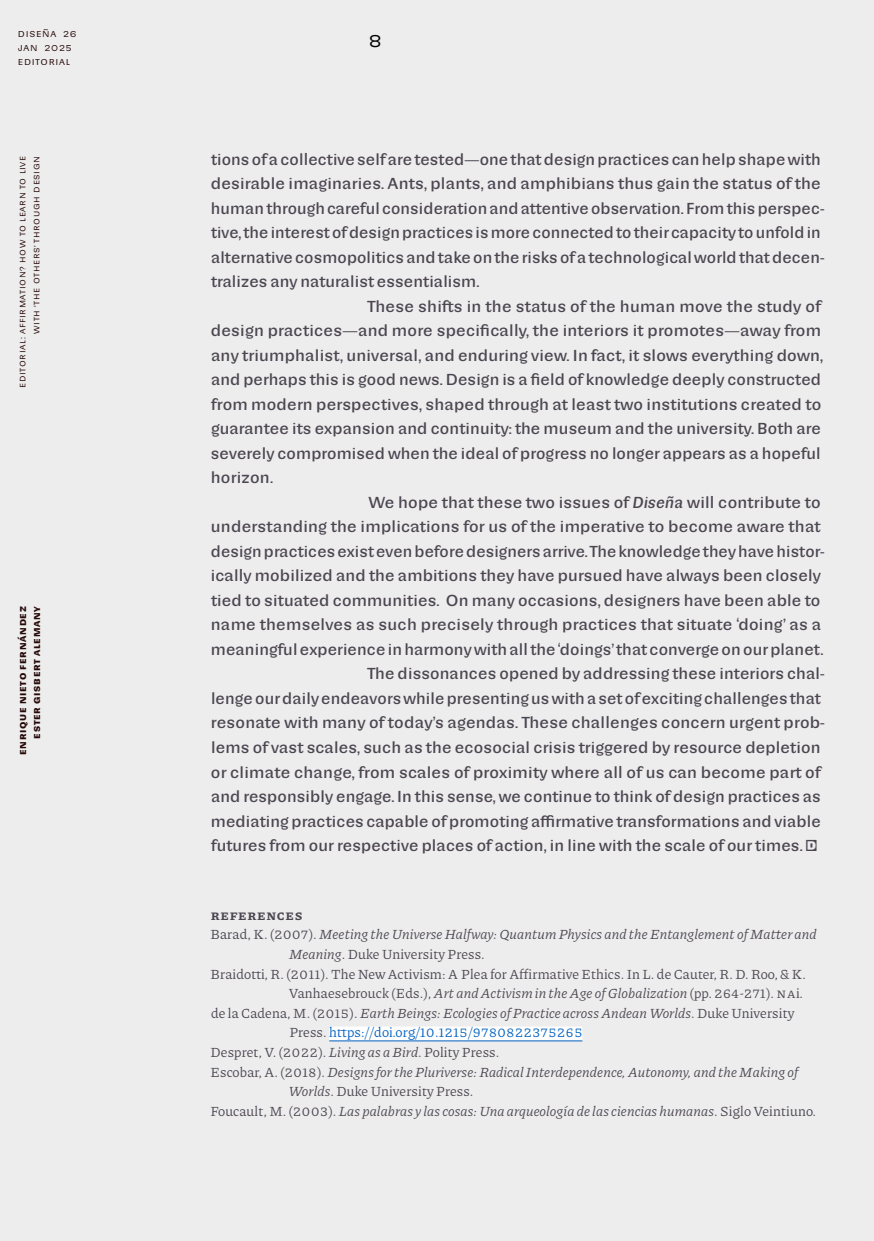
<style>
.page{position:relative;width:874px;height:1241px;background:#fff}
.page>*{position:absolute;margin:0;border:0;box-sizing:border-box;transform-origin:0 0}
.t1{font:21px "Sudamerican Grotesk QF";color:#000}
.t2{font:15.05px "Sudamerican Grotesk QF";letter-spacing:.01em;color:#4c4651}
.t3{font:italic 14px "Piazzolla";letter-spacing:.01em;color:#4c4651}
.t4{font:14px "Piazzolla";letter-spacing:.01em;color:#4c4651}
.t5{font:14px "Piazzolla";letter-spacing:.05em;color:#0563c1}
.t6{font:700 14px "Piazzolla";letter-spacing:.05em;color:#4c4651}
.t7{font:600 10.5px/14px "Sudamerican Grotesk QF";letter-spacing:.07em;color:#260808;text-align:right}
.t8{font:10.5px/14px "Sudamerican Grotesk QF";letter-spacing:.07em;color:#260808}
.t9{font:9.62px/14px "Sudamerican Grotesk QF";letter-spacing:.07em;color:#260808;text-align:right}
.s1{font-style:italic}
.s2{font-style:normal}
.s3{color:#4c4651}
</style>
<div class="page">
<div style="left:0;top:0;width:873px;height:1240px;background:#ededed"></div>
<div style="left:329px;top:1026px;width:253px;height:14px;background:#fff"></div>
<hr style="left:329px;top:1040px;width:253px;height:1px;background:#0563c1">
<p class="t8" style="left:18px;top:25px;width:60px">Diseña 26<br>Jan 2025<br>Ed itorial</p>
<p class="t9" style="left:15px;top:388px;width:233px;rotate:-90deg">Editorial: Affirmation? How to Learn to Live with ‘The Othe rs’ Through Design</p>
<p class="t7" style="left:15px;top:755px;width:151px;rotate:-90deg">Enrique Nieto Fernández<br>Ester Gisbert Alemany</p>
<h1 class="t1" style="left:368px;top:23px;width:14px">8</h1>
<p class="t2" style="left:211px;top:147px;width:611px">tions of a collective self are tested―one that design practices can help shape with</p>
<p class="t2" style="left:211px;top:172px;width:611px">desirable imaginaries. Ants, plants, and amphibians thus gain the status of the</p>
<p class="t2" style="left:211px;top:196px;width:615px">human through careful consideration and attentive observation. From this perspec-</p>
<p class="t2" style="left:211px;top:221px;width:611px">tive, the interest of design practices is more connected to their capacity to unfold in</p>
<p class="t2" style="left:211px;top:245px;width:614px">alternative cosmopolitics and take on the risks of a technological world that decen-</p>
<p class="t2" style="left:211px;top:270px;width:270px">tralizes any naturalist essentialism.</p>
<p class="t2" style="left:367px;top:294px;width:454px">These shifts in the status of the human move the study of</p>
<p class="t2" style="left:211px;top:319px;width:611px">design practices―and more specifically, the interiors it promotes―away from</p>
<p class="t2" style="left:211px;top:343px;width:613px">any triumphalist, universal, and enduring view. In fact, it slows everything down,</p>
<p class="t2" style="left:211px;top:368px;width:611px">and perhaps this is good news. Design is a field of knowledge deeply constructed</p>
<p class="t2" style="left:211px;top:392px;width:611px">from modern perspectives, shaped through at least two institutions created to</p>
<p class="t2" style="left:211px;top:417px;width:611px">guarantee its expansion and continuity: the museum and the university. Both are</p>
<p class="t2" style="left:211px;top:441px;width:611px">severely compromised when the ideal of progress no longer appears as a hopeful</p>
<p class="t2" style="left:211px;top:466px;width:64px">horizon.</p>
<p class="t2" style="left:368px;top:490px;width:453px">We hope that these two issues of <span class="s1">Diseña</span> will contribute to</p>
<p class="t2" style="left:211px;top:515px;width:611px">understanding the implications for us of the imperative to become aware that</p>
<p class="t2" style="left:211px;top:539px;width:615px">design practices exist even before designers arrive. The knowledge they have histor-</p>
<p class="t2" style="left:211px;top:564px;width:611px">ically mobilized and the ambitions they have pursued have always been closely</p>
<p class="t2" style="left:211px;top:588px;width:610px">tied to situated communities. On many occasions, designers have been able to</p>
<p class="t2" style="left:211px;top:613px;width:611px">name themselves as such precisely through practices that situate ‘doing’ as a</p>
<p class="t2" style="left:211px;top:637px;width:613px">meaningful experience in harmony with all the ‘doings’ that converge on our planet.</p>
<p class="t2" style="left:367px;top:662px;width:458px">The dissonances opened by addressing these interiors chal-</p>
<p class="t2" style="left:211px;top:686px;width:611px">lenge our daily endeavors while presenting us with a set of exciting challenges that</p>
<p class="t2" style="left:211px;top:711px;width:615px">resonate with many of today’s agendas. These challenges concern urgent prob-</p>
<p class="t2" style="left:211px;top:735px;width:610px">lems of vast scales, such as the ecosocial crisis triggered by resource depletion</p>
<p class="t2" style="left:211px;top:760px;width:610px">or climate change, from scales of proximity where all of us can become part of</p>
<p class="t2" style="left:211px;top:784px;width:611px">and responsibly engage. In this sense, we continue to think of design practices as</p>
<p class="t2" style="left:211px;top:809px;width:611px">mediating practices capable of promoting affirmative transformations and viable</p>
<p class="t2" style="left:211px;top:833px;width:607px">futures from our respective places of action, in line with the scale of our times. -d</p>
<p class="t6" style="left:211px;top:905px;width:93px">References</p>
<p class="t3" style="left:210px;top:925px;width:607px"><span class="s2">Barad, K. (2007).</span> Meeting the Universe Halfway: Quantum Physics and the Entanglement of Matter and</p>
<p class="t4" style="left:289px;top:945px;width:197px"><span class="s1">Meaning</span>. Duke University Press.</p>
<p class="t4" style="left:210px;top:964px;width:596px">Braidotti, R. (2011). The New Activism: A Plea for Affirmative Ethics. In L. de Cauter, R. D. Roo, &amp; K.</p>
<p class="t4" style="left:289px;top:984px;width:515px">Vanhaesebrouck (Eds.), <span class="s1">Art and Activism in the Age of Globalization</span> (pp. 264-271). NAi.</p>
<p class="t3" style="left:211px;top:1004px;width:584px"><span class="s2">de la Cadena, M. (2015).</span> Earth Beings: Ecologies of Practice across Andean Worlds<span class="s2">. Duke University</span></p>
<p class="t5" style="left:289px;top:1023px;width:294px"><span class="s3">Press.</span> https://doi.org/10.1215/9780822375265</p>
<p class="t4" style="left:210px;top:1043px;width:290px">Despret, V. (2022). <span class="s1">Living as a Bird</span>. Polity Press.</p>
<p class="t3" style="left:210px;top:1062px;width:589px"><span class="s2">Escobar, A. (2018).</span> Designs for the Pluriverse: Radical Interdependence, Autonomy, and the Making of</p>
<p class="t4" style="left:288px;top:1082px;width:186px"><span class="s1">Worlds</span>. Duke University Press.</p>
<p class="t3" style="left:210px;top:1102px;width:606px"><span class="s2">Foucault, M. (2003).</span> Las palabras y las cosas: Una arqueología de las ciencias humanas<span class="s2">. Siglo Veintiuno.</span></p>
</div>
